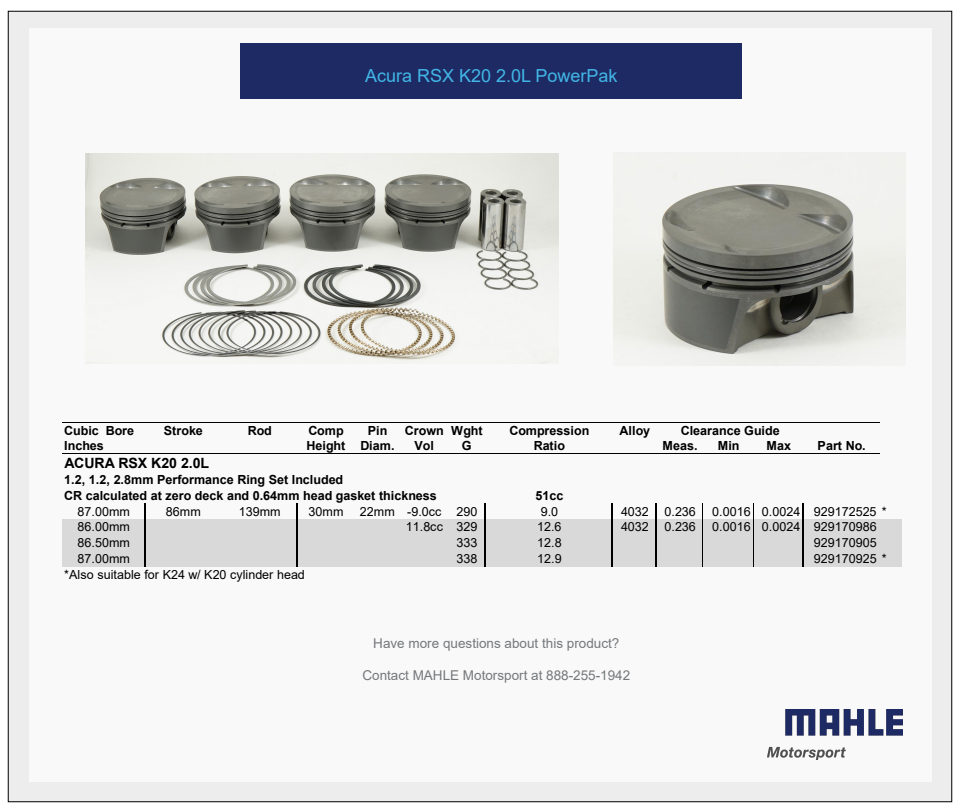
<style>
.page{position:relative;width:960px;height:810px;background:#fff}
.page>*{position:absolute;margin:0;border:0;box-sizing:border-box;transform-origin:0 0}
.t1{font:18px "Arial";color:#41b6e6}
.t2{font:700 14.15px "Arial";letter-spacing:-.005em;color:#000}
.t3{font:13.5px "Arial";color:#75787b}
.t4{font:700 12.55px/15.8px "Arial";color:#000}
.t5{font:12.55px/15.8px "Arial";color:#000;text-align:justify}
</style>
<div class="page">
<div style="left:8px;top:11px;width:944px;height:791px;background:#ededed"></div>
<div style="left:29px;top:28px;width:903px;height:754px;background:#fff"></div>
<div style="left:62px;top:519px;width:840px;height:47px;background:#d9d9d9"></div>
<hr style="left:144px;top:503px;width:1px;height:63px;background:#000">
<hr style="left:296px;top:503px;width:2px;height:63px;background:#000">
<hr style="left:484px;top:503px;width:2px;height:63px;background:#000">
<hr style="left:611px;top:503px;width:2px;height:63px;background:#000">
<hr style="left:655px;top:503px;width:2px;height:63px;background:#000">
<hr style="left:702px;top:503px;width:1px;height:63px;background:#000">
<hr style="left:753px;top:503px;width:1px;height:63px;background:#000">
<hr style="left:802px;top:503px;width:2px;height:63px;background:#000">
<hr style="left:62px;top:422px;width:817px;height:1px;background:#000">
<hr style="left:62px;top:453px;width:817px;height:1px;background:#000">
<div style="left:241px;top:43px;width:501px;height:56px;background:#1e2a63"></div>
<img style="left:613px;top:152px;width:293px;height:213px">
<img style="left:768px;top:710px;width:135px;height:49px">
<img style="left:85px;top:154px;width:474px;height:210px">
<p class="t1" style="left:365px;top:63px;width:254px">Acura RSX K20 2.0L PowerPak</p>
<p class="t4" style="left:64px;top:422px;width:71px">Cubic Bore</p>
<p class="t4" style="left:164px;top:422px;width:41px">Stroke</p>
<p class="t4" style="left:248px;top:422px;width:26px">Rod</p>
<p class="t4" style="left:308px;top:422px;width:37px">Comp</p>
<p class="t4" style="left:368px;top:422px;width:21px">Pin</p>
<p class="t4" style="left:405px;top:422px;width:79px">Crown Wght</p>
<p class="t4" style="left:620px;top:422px;width:32px">Alloy</p>
<p class="t4" style="left:64px;top:438px;width:41px">Inches</p>
<p class="t4" style="left:307px;top:438px;width:89px">Height Diam.</p>
<p class="t4" style="left:415px;top:438px;width:21px">Vol</p>
<p class="t4" style="left:462px;top:438px;width:11px">G</p>
<p class="t4" style="left:663px;top:438px;width:36px">Meas.</p>
<p class="t4" style="left:718px;top:438px;width:23px">Min</p>
<p class="t4" style="left:767px;top:438px;width:26px">Max</p>
<p class="t4" style="left:818px;top:438px;width:50px">Part No.</p>
<p class="t2" style="left:64px;top:453px;width:146px">ACURA RSX K20 2.0L</p>
<p class="t4" style="left:64px;top:472px;width:374px">1.2, 1.2, 2.8mm Performance Ring Set Included<br>CR calculated at zero deck and 0.64mm head gasket thickness</p>
<p class="t4" style="left:509px;top:422px;width:81px">Compression</p>
<p class="t4" style="left:681px;top:422px;width:101px">Clearance Guide</p>
<p class="t4" style="left:534px;top:438px;width:33px">Ratio</p>
<p class="t4" style="left:536px;top:488px;width:29px">51cc</p>
<p class="t5" style="left:166px;top:503px;width:36px">86mm</p>
<p class="t5" style="left:239px;top:503px;width:43px">139mm</p>
<p class="t5" style="left:309px;top:503px;width:36px">30mm</p>
<p class="t5" style="left:360px;top:503px;width:119px">22mm -9.0cc 290</p>
<p class="t5" style="left:541px;top:503px;width:19px">9.0</p>
<p class="t5" style="left:621px;top:503px;width:76px">4032 0.236</p>
<p class="t5" style="left:712px;top:503px;width:176px">0.0016 0.0024 929172525 *</p>
<p class="t5" style="left:406px;top:519px;width:73px">11.8cc 329</p>
<p class="t5" style="left:537px;top:519px;width:26px">12.6</p>
<p class="t5" style="left:621px;top:519px;width:76px">4032 0.236</p>
<p class="t5" style="left:712px;top:519px;width:166px">0.0016 0.0024 929170986</p>
<p class="t5" style="left:456px;top:535px;width:22px">333</p>
<p class="t5" style="left:537px;top:535px;width:26px">12.8</p>
<p class="t5" style="left:814px;top:535px;width:64px">929170905</p>
<p class="t5" style="left:456px;top:550px;width:22px">338</p>
<p class="t5" style="left:537px;top:550px;width:26px">12.9</p>
<p class="t5" style="left:814px;top:550px;width:74px">929170925 *</p>
<p class="t5" style="left:64px;top:566px;width:242px">*Also suitable for K24 w/ K20 cylinder head</p>
<p class="t5" style="left:78px;top:503px;width:54px">87.00mm 86.00mm 86.50mm 87.00mm</p>
<p class="t3" style="left:373px;top:634px;width:248px">Have more questions about this product?</p>
<p class="t3" style="left:362px;top:666px;width:269px">Contact MAHLE Motorsport at 888-255-1942</p>
</div>
